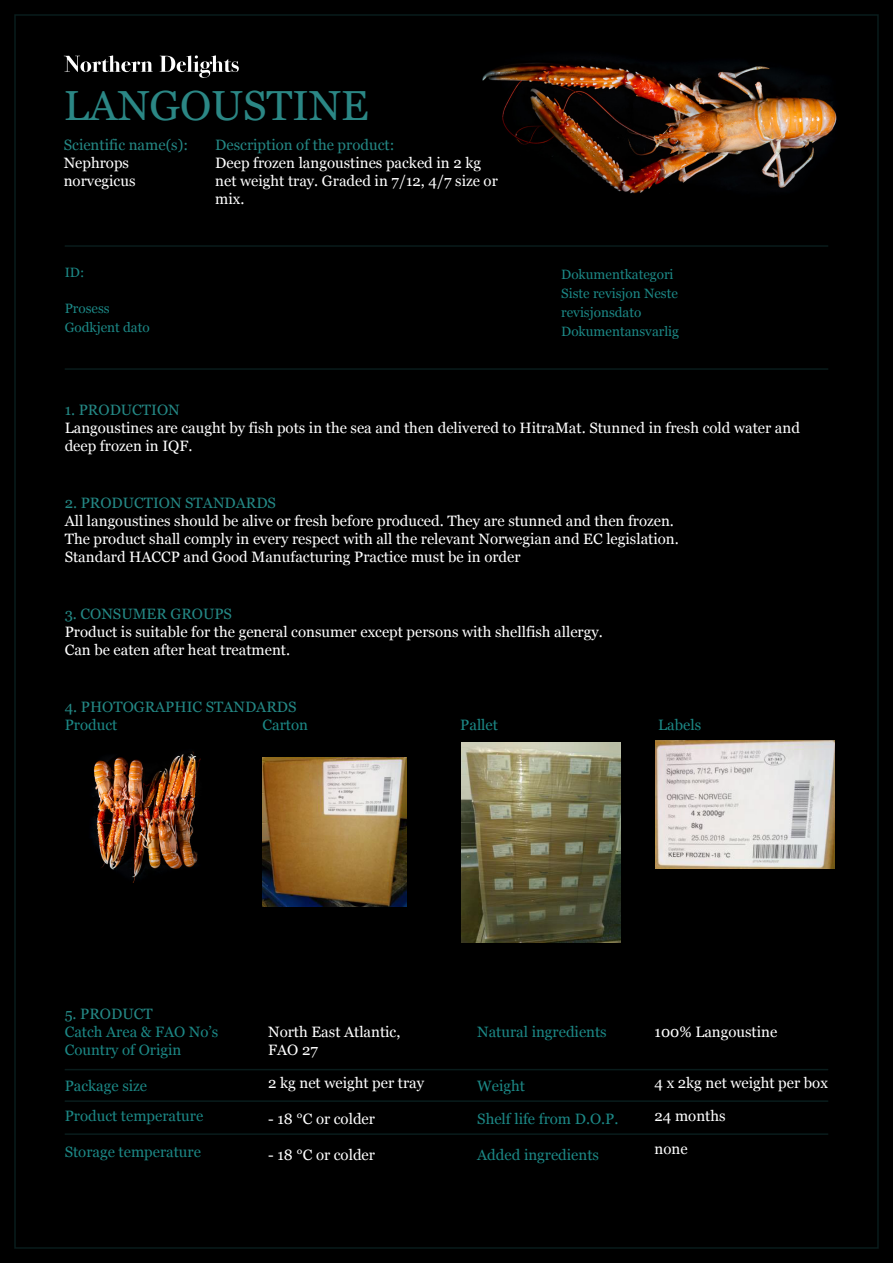
<style>
.page{position:relative;width:893px;height:1263px;background:#000}
.page>*{position:absolute;margin:0;border:0;box-sizing:border-box;transform-origin:0 0}
.t1{font:42px "Georgia";color:#2b8785}
.t2{font:15px/18px "Georgia";color:#fff}
.t3{font:15px/18px "Georgia";color:#1c8886}
.t4{font:15px "Georgia";color:#248885}
.t5{font:13.5px/19.2px "Georgia";color:#1c8886}
</style>
<div class="page">
<img style="left:482px;top:57px;width:355px;height:137px">
<hr style="left:65px;top:245px;width:763px;height:2px;background:#091c1c">
<hr style="left:65px;top:368px;width:763px;height:2px;background:#091c1c">
<hr style="left:65px;top:1069px;width:763px;height:1px;background:#091c1c">
<hr style="left:65px;top:1100px;width:763px;height:2px;background:#091c1c">
<hr style="left:65px;top:1133px;width:763px;height:2px;background:#091c1c">
<svg style="left:64px;top:55px;width:89px;height:17px"></svg>
<svg style="left:160px;top:55px;width:79px;height:23px"></svg>
<img style="left:91px;top:751px;width:110px;height:132px">
<img style="left:461px;top:742px;width:160px;height:201px">
<img style="left:263px;top:758px;width:143px;height:148px">
<img style="left:656px;top:740px;width:178px;height:128px">
<h1 class="t1" style="left:64px;top:75px;width:306px">LANGOUSTINE</h1>
<p class="t4" style="left:64px;top:134px;width:126px">Scientific name(s):</p>
<p class="t2" style="left:64px;top:154px;width:73px">Nephrops norvegicus</p>
<p class="t5" style="left:65px;top:262px;width:21px">ID:</p>
<p class="t5" style="left:65px;top:298px;width:86px">Prosess<br>Godkjent dato</p>
<p class="t4" style="left:215px;top:134px;width:181px">Description of the product:</p>
<p class="t2" style="left:215px;top:154px;width:284px">Deep frozen langoustines packed in 2 kg net weight tray. Graded in 7/12, 4/7 size or mix.</p>
<p class="t5" style="left:561px;top:264px;width:119px">Dokumentkategori<br>Siste revisjon Neste revisjonsdato<br>Dokumentansvarlig</p>
<p class="t4" style="left:65px;top:399px;width:116px">1. PRODUCTION</p>
<p class="t2" style="left:65px;top:418px;width:737px">Langoustines are caught by fish pots in the sea and then delivered to HitraMat. Stunned in fresh cold water and deep frozen in IQF.</p>
<p class="t4" style="left:65px;top:492px;width:213px">2. PRODUCTION STANDARDS</p>
<p class="t2" style="left:65px;top:511px;width:616px">All langoustines should be alive or fresh before produced. They are stunned and then frozen.<br>The product shall comply in every respect with all the relevant Norwegian and EC legislation.<br>Standard HACCP and Good Manufacturing Practice must be in order</p>
<p class="t4" style="left:65px;top:603px;width:169px">3. CONSUMER GROUPS</p>
<p class="t2" style="left:65px;top:622px;width:540px">Product is suitable for the general consumer except persons with shellfish allergy.<br>Can be eaten after heat treatment.</p>
<p class="t4" style="left:65px;top:696px;width:233px">4. PHOTOGRAPHIC STANDARDS</p>
<p class="t3" style="left:65px;top:715px;width:54px">Product</p>
<p class="t3" style="left:262px;top:715px;width:47px">Carton</p>
<p class="t3" style="left:460px;top:715px;width:39px">Pallet</p>
<p class="t3" style="left:658px;top:715px;width:45px">Labels</p>
<p class="t4" style="left:65px;top:1003px;width:89px">5. PRODUCT</p>
<p class="t3" style="left:65px;top:1022px;width:155px">Catch Area &amp; FAO No’s<br>Country of Origin</p>
<p class="t3" style="left:65px;top:1070px;width:140px;line-height:30px">Package size<br>Product temperature</p>
<p class="t3" style="left:65px;top:1142px;width:138px">Storage temperature</p>
<p class="t2" style="left:268px;top:1022px;width:134px">North East Atlantic,<br>FAO 27</p>
<p class="t2" style="left:268px;top:1073px;width:157px">2 kg net weight per tray</p>
<p class="t2" style="left:268px;top:1109px;width:108px">- 18 °C or colder</p>
<p class="t2" style="left:268px;top:1145px;width:108px">- 18 °C or colder</p>
<p class="t3" style="left:477px;top:1022px;width:131px">Natural ingredients</p>
<p class="t3" style="left:477px;top:1076px;width:49px">Weight</p>
<p class="t3" style="left:477px;top:1109px;width:143px">Shelf life from D.O.P.</p>
<p class="t3" style="left:477px;top:1145px;width:123px">Added ingredients</p>
<p class="t2" style="left:655px;top:1022px;width:124px">100% Langoustine</p>
<p class="t2" style="left:655px;top:1073px;width:175px">4 x 2kg net weight per box</p>
<p class="t2" style="left:655px;top:1099px;width:73px;line-height:33px">24 months none</p>
</div>
